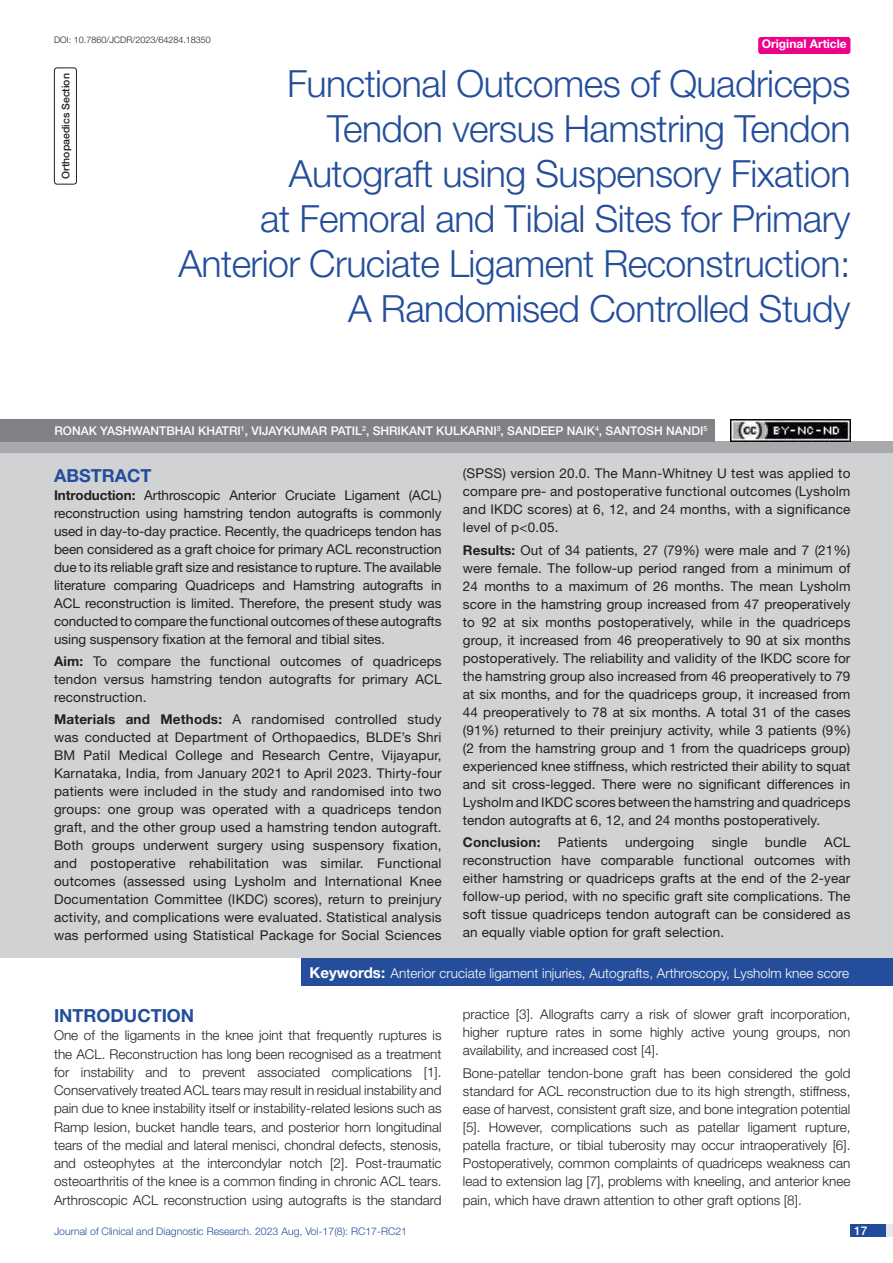
<style>
.page{position:relative;width:893px;height:1263px;background:#fff}
.page>*{position:absolute;margin:0;border:0;box-sizing:border-box;transform-origin:0 0}
.t1{font:300 37.5px/45px "Helvetica Neue";letter-spacing:-.015em;color:#244e9b;text-align:right}
.Heading{font:700 18px "Helvetica Neue";color:#244e9b}
.Abstract_head{font:700 18px "Helvetica Neue";color:#244e9b}
.Abstract_Text{font:13.5px/18px "Helvetica Neue";letter-spacing:.01em;color:#231f20;text-align:justify}
.Body_text{font:300 13.5px/18.1px "Helvetica Neue";color:#231f20;text-align:justify}
.Key_words{font:300 13.5px "Helvetica Neue";color:#fff}
.Abstract_Text-2{font:700 13.5px "Helvetica Neue";letter-spacing:.01em;color:#231f20}
.Author{font:500 12px "Helvetica Neue";color:#fff}
.t2{font:700 12px "Helvetica Neue";color:#fff}
.t3{font:300 10.5px "Helvetica Neue";color:#244e9b}
.section{font:500 10.5px "Helvetica Neue";color:#231f20}
.DOI{font:300 9px "Helvetica Neue";color:#231f20}
.s1{font-weight:700}
.s2{font-weight:700;font-size:15px}
</style>
<div class="page">
<div style="left:850px;top:1224px;width:43px;height:13px;background:#e6e7e9"></div>
<div style="left:850px;top:1224px;width:35px;height:13px;background:#214c99"></div>
<div style="left:758px;top:37px;width:92px;height:17px;background:#ed028c;border-radius:3px"></div>
<div style="left:54px;top:68px;width:23px;height:117px;border:1px solid #231f20;border-radius:3px"></div>
<div style="left:0;top:442px;width:893px;height:12px;background:#a8a9ad"></div>
<div style="left:0;top:419px;width:714px;height:23px;background:#808285"></div>
<div style="left:0;top:454px;width:893px;height:504px;background:#d1d2d4"></div>
<div style="left:302px;top:958px;width:591px;height:28px;background:#244e9b"></div>
<img style="left:730px;top:419px;width:120px;height:23px">
<p class="DOI" style="left:54px;top:35px;width:158px">DOI: 10.7860/JCDR/2023/64284.18350</p>
<p class="t2" style="left:762px;top:37px;width:87px">Original Article</p>
<p class="section" style="left:60px;top:179px;width:107px;rotate:-90deg">ORTHOPAEDICS SECTION</p>
<p class="t1" style="left:178px;top:60px;width:673px">Functional Outcomes of Quadriceps Tendon versus Hamstring Tendon Autograft using Suspensory Fixation<br>at Femoral and Tibial Sites for Primary Anterior Cruciate Ligament Reconstruction:<br>A Randomised Controlled Study</p>
<p class="Author" style="left:54px;top:424px;width:654px">RONAK YASHWANTBHAI KHATRI<sup>1</sup>, VIJAYKUMAR PATIL<sup>2</sup>, SHRIKANT KULKARNI<sup>3</sup>, SANDEEP NAIK<sup>4</sup>, SANTOSH NANDI<sup>5</sup></p>
<p class="Abstract_head" style="left:54px;top:464px;width:99px">ABSTRACT</p>
<p class="Abstract_Text" style="left:54px;top:486px;width:389px"><span class="s1">Introduction:</span> Arthroscopic Anterior Cruciate Ligament (ACL) reconstruction using hamstring tendon autografts is commonly used in day-to-day practice. Recently, the quadriceps tendon has been considered as a graft choice for primary ACL reconstruction due to its reliable graft size and resistance to rupture. The available literature comparing Quadriceps and Hamstring autografts in ACL reconstruction is limited. Therefore, the present study was conducted to compare the functional outcomes of these autografts using suspensory fixation at the femoral and tibial sites.</p>
<p class="Abstract_Text" style="left:54px;top:652px;width:389px"><span class="s1">Aim:</span> To compare the functional outcomes of quadriceps tendon versus hamstring tendon autografts for primary ACL reconstruction.</p>
<p class="Abstract_Text" style="left:54px;top:710px;width:389px"><span class="s1">Materials and Methods:</span> A randomised controlled study was conducted at Department of Orthopaedics, BLDE’s Shri BM Patil Medical College and Research Centre, Vijayapur, Karnataka, India, from January 2021 to April 2023. Thirty-four patients were included in the study and randomised into two groups: one group was operated with a quadriceps tendon graft, and the other group used a hamstring tendon autograft.<br>Both groups underwent surgery using suspensory fixation, and postoperative rehabilitation was similar. Functional outcomes (assessed using Lysholm and International Knee Documentation Committee (IKDC) scores), return to preinjury activity, and complications were evaluated. Statistical analysis was performed using Statistical Package for Social Sciences</p>
<p class="Abstract_Text" style="left:463px;top:464px;width:389px">(SPSS) version 20.0. The Mann-Whitney U test was applied to compare pre- and postoperative functional outcomes (Lysholm and IKDC scores) at 6, 12, and 24 months, with a significance level of p&lt;0.05.</p>
<p class="Abstract_Text" style="left:463px;top:541px;width:389px"><span class="s1">Results:</span> Out of 34 patients, 27 (79%) were male and 7 (21%) were female. The follow-up period ranged from a minimum of 24 months to a maximum of 26 months. The mean Lysholm score in the hamstring group increased from 47 preoperatively to 92 at six months postoperatively, while in the quadriceps group, it increased from 46 preoperatively to 90 at six months postoperatively. The reliability and validity of the IKDC score for the hamstring group also increased from 46 preoperatively to 79 at six months, and for the quadriceps group, it increased from 44 preoperatively to 78 at six months. A total 31 of the cases (91%) returned to their preinjury activity, while 3 patients (9%) (2 from the hamstring group and 1 from the quadriceps group) experienced knee stiffness, which restricted their ability to squat and sit cross-legged. There were no significant differences in Lysholm and IKDC scores between the hamstring and quadriceps tendon autografts at 6, 12, and 24 months postoperatively.</p>
<p class="Abstract_Text-2" style="left:463px;top:834px;width:79px">Conclusion:</p>
<p class="Abstract_Text" style="left:558px;top:833px;width:51px">Patients</p>
<p class="Abstract_Text" style="left:625px;top:833px;width:71px">undergoing</p>
<p class="Abstract_Text" style="left:712px;top:833px;width:37px">single</p>
<p class="Abstract_Text" style="left:765px;top:833px;width:43px">bundle</p>
<p class="Abstract_Text" style="left:463px;top:833px;width:389px;text-indent:361px">ACL reconstruction have comparable functional outcomes with either hamstring or quadriceps grafts at the end of the 2-year follow-up period, with no specific graft site complications. The soft tissue quadriceps tendon autograft can be considered as an equally viable option for graft selection.</p>
<p class="Key_words" style="left:310px;top:965px;width:541px"><span class="s2">Keywords:</span> Anterior cruciate ligament injuries, Autografts, Arthroscopy, Lysholm knee score</p>
<p class="Heading" style="left:54px;top:1005px;width:142px">INTRODUCTION</p>
<p class="Body_text" style="left:54px;top:1026px;width:389px">One of the ligaments in the knee joint that frequently ruptures is the ACL. Reconstruction has long been recognised as a treatment for instability and to prevent associated complications [1].<br>Conservatively treated ACL tears may result in residual instability and pain due to knee instability itself or instability-related lesions such as Ramp lesion, bucket handle tears, and posterior horn longitudinal tears of the medial and lateral menisci, chondral defects, stenosis, and osteophytes at the intercondylar notch [2]. Post-traumatic osteoarthritis of the knee is a common finding in chronic ACL tears.<br>Arthroscopic ACL reconstruction using autografts is the standard</p>
<p class="Body_text" style="left:463px;top:1004px;width:389px">practice [3]. Allografts carry a risk of slower graft incorporation, higher rupture rates in some highly active young groups, non availability, and increased cost [4].</p>
<p class="Body_text" style="left:463px;top:1063px;width:389px">Bone-patellar tendon-bone graft has been considered the gold standard for ACL reconstruction due to its high strength, stiffness, ease of harvest, consistent graft size, and bone integration potential [5]. However, complications such as patellar ligament rupture, patella fracture, or tibial tuberosity may occur intraoperatively [6].<br>Postoperatively, common complaints of quadriceps weakness can lead to extension lag [7], problems with kneeling, and anterior knee pain, which have drawn attention to other graft options [8].</p>
<p class="t3" style="left:54px;top:1225px;width:355px">Journal of Clinical and Diagnostic Research. 2023 Aug, Vol-17(8): RC17-RC21</p>
<p class="Author" style="left:854px;top:1223px;width:15px">17</p>
</div>
